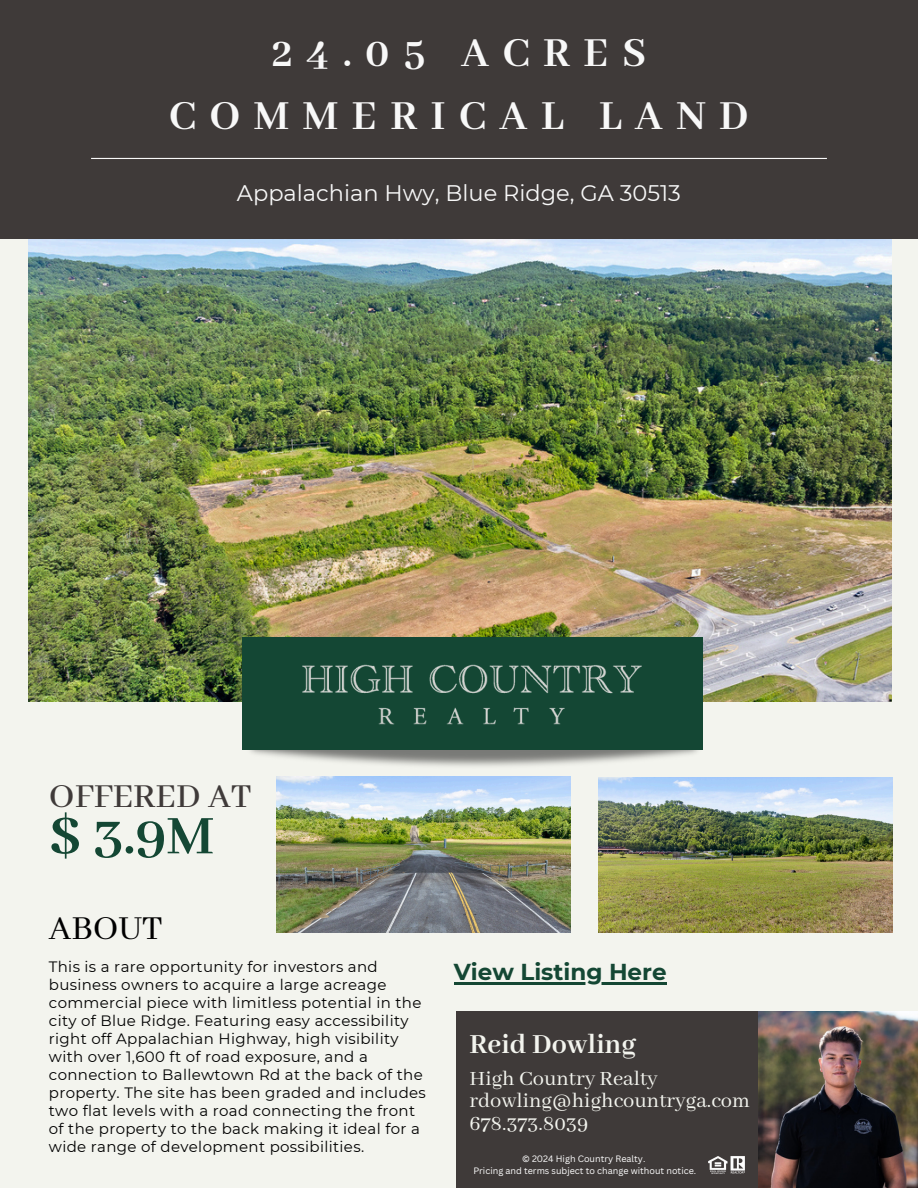
<style>
.page{position:relative;width:918px;height:1188px;background:#f3f4ee}
.page>*{position:absolute;margin:0;border:0;box-sizing:border-box;transform-origin:0 0}
.t1{font:700 60px "Abhaya Libre";color:#144734}
.t2{font:700 45px/63px "Abhaya Libre";letter-spacing:.3em;color:#f8f8f8;text-align:center}
.t3{font:500 37.5px "Abhaya Libre";color:#3f3a39}
.t4{font:37.5px "Abhaya Libre";color:#000}
.t5{font:700 30px "Abhaya Libre";color:#f3f4ee}
.t6{font:700 23.1px "Montserrat";color:#144734}
.t7{font:22.5px "Abhaya Libre";color:#f3f4ee}
.t8{font:22.5px "Montserrat";color:#f8f8f8}
.t9{font:15px/18px "Montserrat";letter-spacing:.02em;color:#000}
.t10{font:9px "Canva Sans";color:#fff}
</style>
<div class="page">
<div style="left:456px;top:1013px;width:462px;height:175px;background:#3f3a39"></div>
<img style="left:276px;top:777px;width:294px;height:155px">
<img style="left:599px;top:777px;width:293px;height:155px">
<img style="left:28px;top:239px;width:863px;height:463px">
<div style="left:0;top:0;width:918px;height:239px;background:#3f3a39"></div>
<div style="left:242px;top:637px;width:461px;height:113px;background:#144734"></div>
<hr style="left:91px;top:158px;width:736px;height:1px;background:#f8f8f8">
<img style="left:276px;top:629px;width:392px;height:127px">
<div style="left:456px;top:1011px;width:462px;height:123px;background:#3f3a39"></div>
<img style="left:758px;top:1011px;width:160px;height:177px">
<img style="left:709px;top:1156px;width:36px;height:18px">
<hr style="left:454px;top:982px;width:213px;height:2px;background:#144734">
<h5 class="t2" style="left:169px;top:23px;width:581px">24.05 ACRES<br>COMMERICAL LAND</h5>
<p class="t8" style="left:237px;top:179px;width:445px">Appalachian Hwy, Blue Ridge, GA 30513</p>
<p class="t3" style="left:49px;top:775px;width:204px">OFFERED AT</p>
<p class="t1" style="left:49px;top:803px;width:167px">$ 3.9M</p>
<p class="t4" style="left:49px;top:908px;width:115px">ABOUT</p>
<p class="t9" style="left:49px;top:957px;width:378px">This is a rare opportunity for investors and business owners to acquire a large acreage commercial piece with limitless potential in the city of Blue Ridge. Featuring easy accessibility right off Appalachian Highway, high visibility with over 1,600 ft of road exposure, and a connection to Ballewtown Rd at the back of the property. The site has been graded and includes two flat levels with a road connecting the front of the property to the back making it ideal for a wide range of development possibilities.</p>
<p class="t6" style="left:454px;top:958px;width:214px">View Listing Here</p>
<h6 class="t5" style="left:470px;top:1028px;width:168px">Reid Dowling</h6>
<h1 class="t7" style="left:470px;top:1066px;width:190px">High Country Realty</h1>
<h4 class="t7" style="left:470px;top:1089px;width:282px">rdowling@highcountryga.com</h4>
<p class="t7" style="left:470px;top:1111px;width:120px">678.373.8039</p>
<p class="t10" style="left:522px;top:1153px;width:125px">© 2024 High Country Realty.</p>
<p class="t10" style="left:473px;top:1165px;width:224px">Pricing and terms subject to change without notice.</p>
</div>
